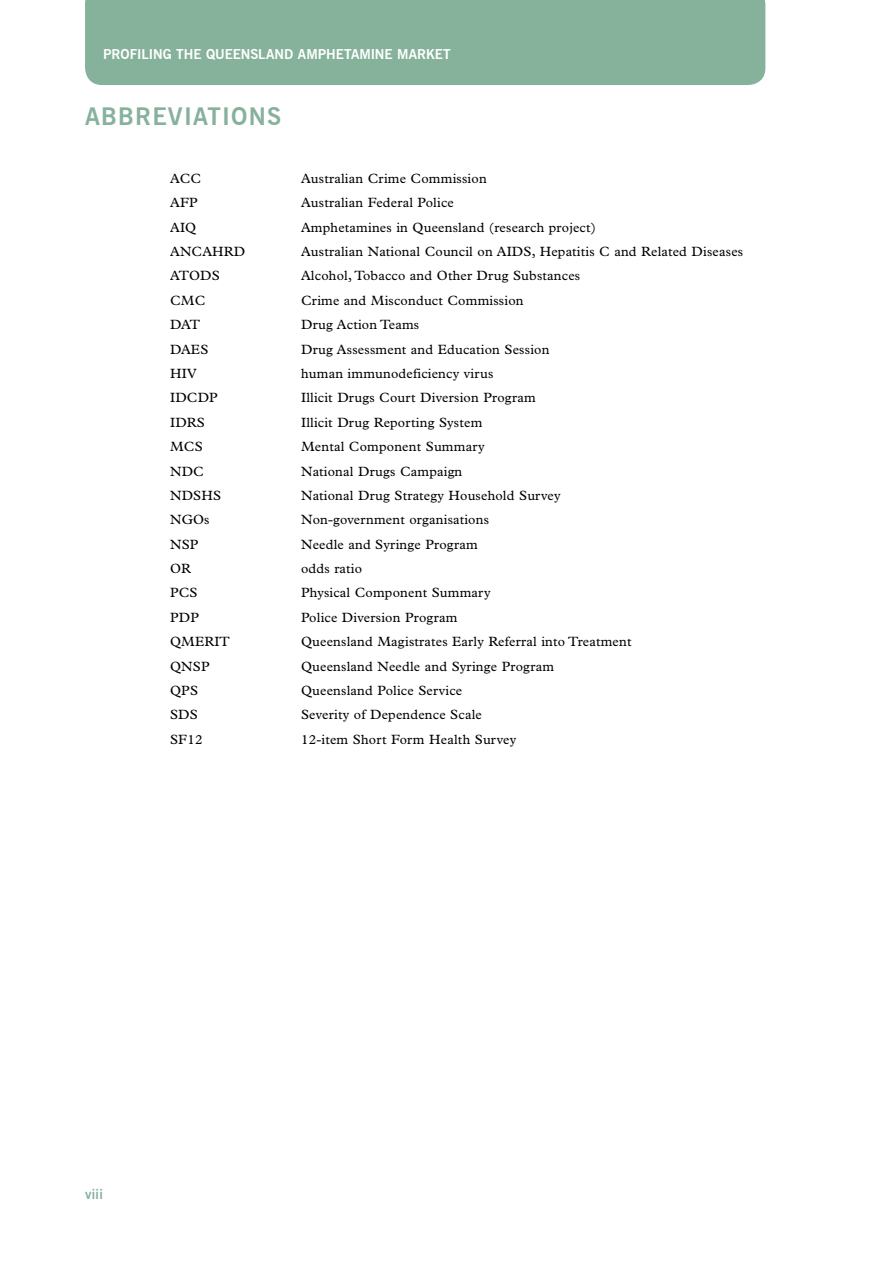
<style>
.page{position:relative;width:893px;height:1263px;background:#fff}
.page>*{position:absolute;margin:0;border:0;box-sizing:border-box;transform-origin:0 0}
.t1{font:700 24px "News Gothic BT";letter-spacing:.05em;color:#86b29c}
.t2{font:13.5px "Plantin Std";letter-spacing:.015em;color:#000}
.t3{font:700 13.5px "News Gothic BT";color:#fff}
.t4{font:700 13.5px "News Gothic BT";color:#86b29c}
</style>
<div class="page">
<div style="left:85px;top:0;width:680px;height:85px;background:#86b29c"></div>
<p class="t3" style="left:103px;top:46px;width:131px">PROFILING THE QUEENSL</p>
<p class="t3" style="left:266px;top:46px;width:177px">AND AMPHETAMINE MARKET</p>
<h1 class="t1" style="left:85px;top:101px;width:18px">ABBR</h1>
<h1 class="t1" style="left:152px;top:101px;width:130px">EVIATIONS</h1>
<p class="t2" style="left:170px;top:171px;width:32px">ACC</p>
<p class="t2" style="left:301px;top:171px;width:187px">Australian Crime Commission</p>
<p class="t2" style="left:170px;top:195px;width:29px">AFP</p>
<p class="t2" style="left:301px;top:195px;width:154px">Australian Federal Police</p>
<p class="t2" style="left:170px;top:219px;width:28px">AIQ</p>
<p class="t2" style="left:301px;top:219px;width:296px">Amphetamines in Queensland (research project)</p>
<p class="t2" style="left:170px;top:244px;width:77px">ANCAHRD</p>
<p class="t2" style="left:301px;top:244px;width:444px">Australian National Council on AIDS, Hepatitis C and Related Diseases</p>
<p class="t2" style="left:170px;top:268px;width:51px">ATODS</p>
<p class="t2" style="left:301px;top:268px;width:281px">Alcohol, Tobacco and Other Drug Substances</p>
<p class="t2" style="left:170px;top:293px;width:37px">CMC</p>
<p class="t2" style="left:301px;top:293px;width:224px">Crime and Misconduct Commission</p>
<p class="t2" style="left:170px;top:317px;width:32px">DAT</p>
<p class="t2" style="left:301px;top:317px;width:120px">Drug Action Teams</p>
<p class="t2" style="left:170px;top:341px;width:40px">DAES</p>
<p class="t2" style="left:301px;top:341px;width:250px">Drug Assessment and Education Session</p>
<p class="t2" style="left:170px;top:366px;width:28px">HIV</p>
<p class="t2" style="left:301px;top:366px;width:194px">human immunodeficiency virus</p>
<p class="t2" style="left:170px;top:390px;width:49px">IDCDP</p>
<p class="t2" style="left:301px;top:390px;width:236px">Illicit Drugs Court Diversion Program</p>
<p class="t2" style="left:170px;top:414px;width:36px">IDRS</p>
<p class="t2" style="left:301px;top:414px;width:183px">Illicit Drug Reporting System</p>
<p class="t2" style="left:170px;top:439px;width:34px">MCS</p>
<p class="t2" style="left:301px;top:439px;width:185px">Mental Component Summary</p>
<p class="t2" style="left:170px;top:463px;width:35px">NDC</p>
<p class="t2" style="left:301px;top:463px;width:163px">National Drugs Campaign</p>
<p class="t2" style="left:170px;top:488px;width:53px">NDSHS</p>
<p class="t2" style="left:301px;top:488px;width:261px">National Drug Strategy Household Survey</p>
<p class="t2" style="left:170px;top:512px;width:41px">NGOs</p>
<p class="t2" style="left:301px;top:512px;width:190px">Non-government organisations</p>
<p class="t2" style="left:170px;top:536px;width:30px">NSP</p>
<p class="t2" style="left:301px;top:536px;width:178px">Needle and Syringe Program</p>
<p class="t2" style="left:170px;top:561px;width:22px">OR</p>
<p class="t2" style="left:301px;top:561px;width:62px">odds ratio</p>
<p class="t2" style="left:170px;top:585px;width:29px">PCS</p>
<p class="t2" style="left:301px;top:585px;width:191px">Physical Component Summary</p>
<p class="t2" style="left:170px;top:610px;width:30px">PDP</p>
<p class="t2" style="left:301px;top:610px;width:158px">Police Diversion Program</p>
<p class="t2" style="left:170px;top:634px;width:61px">QMERIT</p>
<p class="t2" style="left:301px;top:634px;width:332px">Queensland Magistrates Early Referral into Treatment</p>
<p class="t2" style="left:170px;top:658px;width:41px">QNSP</p>
<p class="t2" style="left:301px;top:658px;width:255px">Queensland Needle and Syringe Program</p>
<p class="t2" style="left:170px;top:683px;width:29px">QPS</p>
<p class="t2" style="left:301px;top:683px;width:163px">Queensland Police Service</p>
<p class="t2" style="left:170px;top:707px;width:29px">SDS</p>
<p class="t2" style="left:301px;top:707px;width:182px">Severity of Dependence Scale</p>
<p class="t2" style="left:170px;top:731px;width:34px">SF12</p>
<p class="t2" style="left:301px;top:731px;width:217px">12-item Short Form Health Survey</p>
<p class="t4" style="left:85px;top:1186px;width:19px">VIII</p>
</div>
